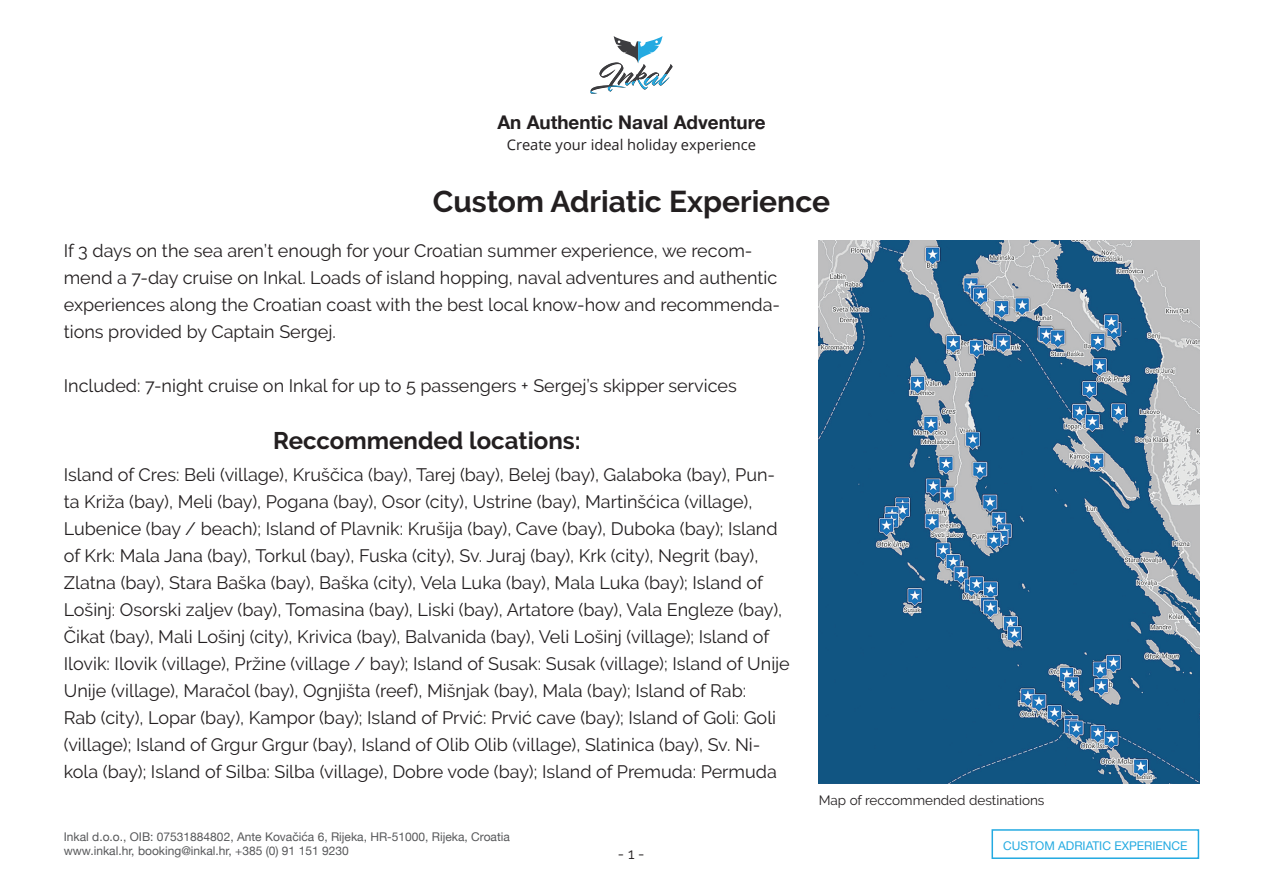
<style>
.page{position:relative;width:1263px;height:893px;background:#fff}
.page>*{position:absolute;margin:0;border:0;box-sizing:border-box;transform-origin:0 0}
.naslov{font:700 30px "Raleway";color:#231f20}
.naslov_16{font:700 24px "Raleway";color:#231f20}
.t1{font:700 18.9px "Helvetica Neue";color:#231f20}
.body_text{font:18px/27px "Raleway";color:#231f20}
.t2{font:15px "Raleway";color:#231f20}
.t3{font:14.7px "Open Sans";color:#231f20}
.potpis_foto-tablica{font:13.5px "Raleway";color:#231f20}
.t4{font:12px/14.4px "Helvetica Neue";color:#57585a}
.t5{font:12px "Helvetica Neue";color:#24aae1}
</style>
<div class="page">
<svg style="left:590px;top:36px;width:82px;height:58px"></svg>
<div style="left:991px;top:829px;width:208px;height:30px;border:2px solid #24aae1"></div>
<img style="left:819px;top:240px;width:380px;height:544px">
<p class="t1" style="left:497px;top:108px;width:270px">An Authentic Naval Adventure</p>
<p class="t3" style="left:507px;top:134px;width:251px">Create your ideal holiday experience</p>
<p class="naslov" style="left:433px;top:184px;width:399px">Custom Adriatic Experience</p>
<p class="body_text" style="left:64px;top:237px;width:718px">If 3 days on the sea aren’t enough for your Croatian summer experience, we recom&shy;mend a 7-day cruise on Inkal. Loads of island hopping, naval adventures and authentic experiences along the Croatian coast with the best local know-how and recommenda&shy;tions provided by Captain Sergej.</p>
<p class="body_text" style="left:64px;top:372px;width:674px">Included: 7-night cruise on Inkal for up to 5 passengers + Sergej’s skipper services</p>
<p class="naslov_16" style="left:273px;top:426px;width:309px">Reccommended locations:</p>
<p class="body_text" style="left:64px;top:461px;width:727px">Island of Cres: Beli (village), Kruščica (bay), Tarej (bay), Belej (bay), Galaboka (bay), Pun&shy;ta Križa (bay), Meli (bay), Pogana (bay), Osor (city), Ustrine (bay), Martinšćica (village), Lubenice (bay / beach); Island of Plavnik: Krušija (bay), Cave (bay), Duboka (bay); Island of Krk: Mala Jana (bay), Torkul (bay), Fuska (city), Sv. Juraj (bay), Krk (city), Negrit (bay), Zlatna (bay), Stara Baška (bay), Baška (city), Vela Luka (bay), Mala Luka (bay); Island of Lošinj: Osorski zaljev (bay), Tomasina (bay), Liski (bay), Artatore (bay), Vala Engleze (bay), Čikat (bay), Mali Lošinj (city), Krivica (bay), Balvanida (bay), Veli Lošinj (village); Island of Ilovik: Ilovik (village), Pržine (village / bay); Island of Susak: Susak (village); Island of Unije Unije (village), Maračol (bay), Ognjišta (reef), Mišnjak (bay), Mala (bay); Island of Rab:<br>Rab (city), Lopar (bay), Kampor (bay); Island of Prvić: Prvić cave (bay); Island of Goli: Goli (village); Island of Grgur Grgur (bay), Island of Olib Olib (village), Slatinica (bay), Sv. Ni&shy;kola (bay); Island of Silba: Silba (village), Dobre vode (bay); Island of Premuda: Permuda</p>
<p class="t4" style="left:64px;top:830px;width:448px">Inkal d.o.o., OIB: 07531884802, Ante Kovačića 6, Rijeka, HR-51000, Rijeka, Croatia www.inkal.hr, booking@inkal.hr, +385 (0) 91 151 9230</p>
<p class="t2" style="left:618px;top:845px;width:28px">- 1 -</p>
<p class="potpis_foto-tablica" style="left:819px;top:793px;width:227px">Map of reccommended destinations</p>
<p class="t5" style="left:1003px;top:837px;width:186px">CUSTOM ADRIATIC EXPERIENCE</p>
</div>
